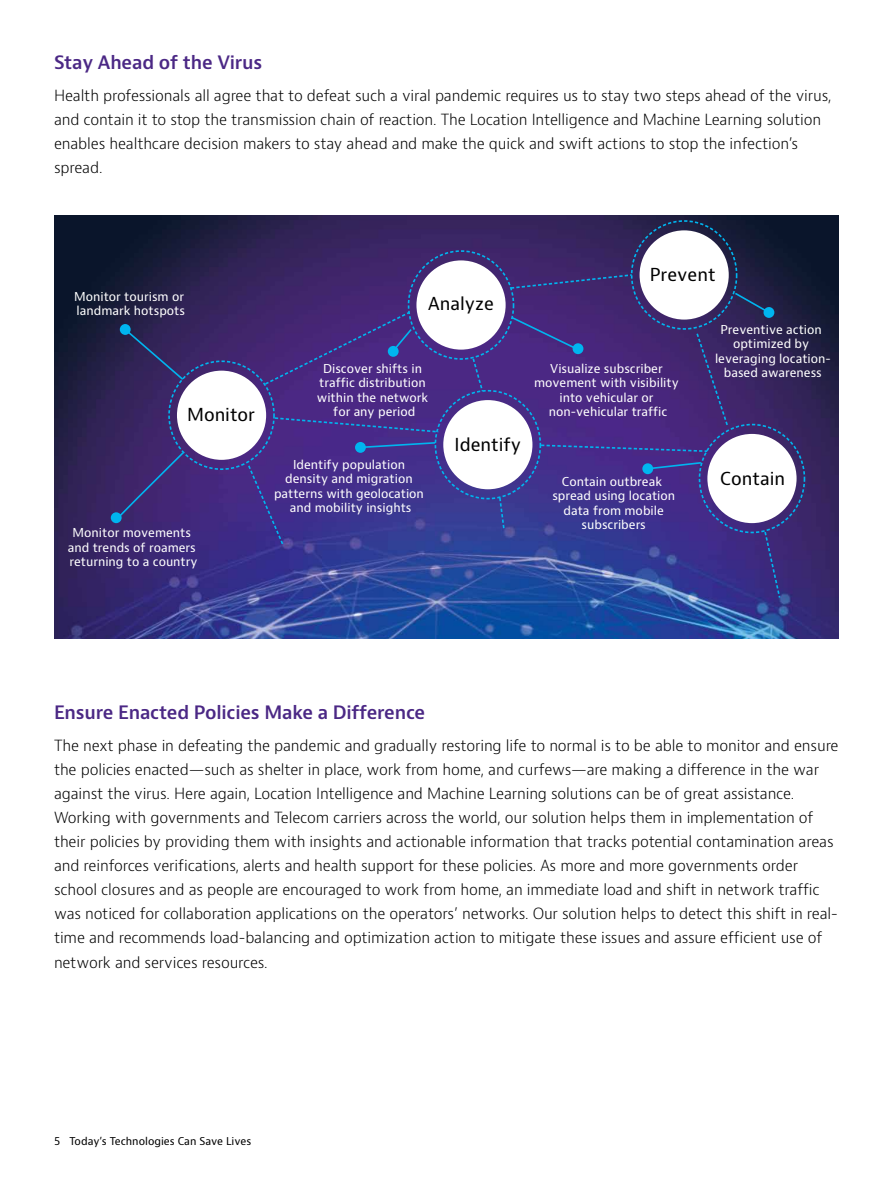
<style>
.page{position:relative;width:893px;height:1191px;background:#fff}
.page>*{position:absolute;margin:0;border:0;box-sizing:border-box;transform-origin:0 0}
.t1{font:600 18px "Bernino Sans";letter-spacing:-.01em;color:#4b2885}
.t2{font:17.4px "Bernino Sans";color:#000}
.t3{font:300 15px/24px "Bernino Sans";letter-spacing:-.01em;color:#000}
.t4{font:12px/14.4px "Bernino Sans";color:#fff;text-align:center}
.t5{font:10.5px "Bernino Sans";color:#000}
</style>
<div class="page">
<img style="left:54px;top:215px;width:785px;height:423px">
<div style="left:120px;top:324px;width:11px;height:11px;background:#00b5ef;border-radius:50%"></div>
<div style="left:111px;top:512px;width:11px;height:11px;background:#00b5ef;border-radius:50%"></div>
<div style="left:355px;top:442px;width:11px;height:11px;background:#00b5ef;border-radius:50%"></div>
<div style="left:573px;top:343px;width:10px;height:11px;background:#00b5ef;border-radius:50%"></div>
<div style="left:642px;top:463px;width:11px;height:11px;background:#00b5ef;border-radius:50%"></div>
<div style="left:763px;top:307px;width:11px;height:11px;background:#00b5ef;border-radius:50%"></div>
<div style="left:168px;top:360px;width:107px;height:110px;border:2px dashed #00b5ef;border-radius:50%"></div>
<div style="left:408px;top:250px;width:106px;height:110px;border:2px dashed #00b5ef;border-radius:50%"></div>
<div style="left:631px;top:220px;width:106px;height:110px;border:2px dashed #00b5ef;border-radius:50%"></div>
<div style="left:699px;top:424px;width:106px;height:109px;border:2px dashed #00b5ef;border-radius:50%"></div>
<svg style="left:123px;top:327px;width:62px;height:54px;background:#2f2a60"></svg>
<svg style="left:115px;top:451px;width:70px;height:70px;background:#3d2b73"></svg>
<svg style="left:359px;top:441px;width:78px;height:8px"></svg>
<svg style="left:263px;top:310px;width:150px;height:76px;background:#462a7e"></svg>
<svg style="left:510px;top:315px;width:70px;height:36px;background:#433085"></svg>
<svg style="left:471px;top:357px;width:13px;height:36px"></svg>
<svg style="left:498px;top:496px;width:8px;height:36px"></svg>
<svg style="left:539px;top:443px;width:170px;height:10px;background:#403791"></svg>
<svg style="left:646px;top:461px;width:57px;height:9px"></svg>
<svg style="left:763px;top:530px;width:18px;height:69px"></svg>
<svg style="left:695px;top:332px;width:35px;height:96px;background:#3f2970"></svg>
<svg style="left:733px;top:291px;width:38px;height:24px"></svg>
<svg style="left:273px;top:416px;width:167px;height:17px;background:#44318c"></svg>
<svg style="left:509px;top:273px;width:124px;height:17px;background:#3c2e75"></svg>
<svg style="left:246px;top:463px;width:39px;height:83px;background:#402e8b"></svg>
<div style="left:177px;top:371px;width:89px;height:89px;background:#fff;border-radius:50%"></div>
<div style="left:416px;top:260px;width:90px;height:89px;background:#fff;border-radius:50%"></div>
<div style="left:443px;top:400px;width:89px;height:89px;background:#fff;border-radius:50%"></div>
<div style="left:640px;top:230px;width:89px;height:89px;background:#fff;border-radius:50%"></div>
<div style="left:707px;top:434px;width:90px;height:89px;background:#fff;border-radius:50%"></div>
<p class="t1" style="left:54px;top:50px;width:210px">Stay Ahead of the Virus</p>
<p class="t3" style="left:54px;top:84px;width:779px">Health professionals all agree that to defeat such a viral pandemic requires us to stay two steps ahead of the virus, and contain it to stop the transmission chain of reaction. The Location Intelligence and Machine Learning solution enables healthcare decision makers to stay ahead and make the quick and swift actions to stop the infection’s spread.</p>
<p class="t4" style="left:74px;top:289px;width:112px;text-align:left">Monitor tourism or landmark hotspots</p>
<p class="t2" style="left:187px;top:404px;width:69px">Monitor</p>
<p class="t4" style="left:68px;top:526px;width:131px">Monitor movements and trends of roamers returning to a country</p>
<p class="t2" style="left:428px;top:293px;width:67px">Analyze</p>
<p class="t2" style="left:650px;top:263px;width:67px">Prevent</p>
<p class="t4" style="left:317px;top:361px;width:113px">Discover shifts in traffic distribution within the network for any period</p>
<p class="t4" style="left:534px;top:361px;width:146px">Visualize subscriber movement with visibility into vehicular or non-vehicular traffic</p>
<p class="t4" style="left:274px;top:457px;width:151px">Identify population density and migration patterns with geolocation and mobility insights</p>
<p class="t2" style="left:455px;top:433px;width:68px">Identify</p>
<p class="t4" style="left:552px;top:474px;width:124px">Contain outbreak spread using location data from mobile subscribers</p>
<p class="t4" style="left:715px;top:322px;width:117px">Preventive action optimized by leveraging location&shy;based awareness</p>
<p class="t2" style="left:720px;top:467px;width:66px">Contain</p>
<p class="t1" style="left:54px;top:700px;width:373px">Ensure Enacted Policies Make a Difference</p>
<p class="t3" style="left:54px;top:734px;width:786px">The next phase in defeating the pandemic and gradually restoring life to normal is to be able to monitor and ensure the policies enacted—such as shelter in place, work from home, and curfews—are making a difference in the war against the virus. Here again, Location Intelligence and Machine Learning solutions can be of great assistance.<br>Working with governments and Telecom carriers across the world, our solution helps them in implementation of their policies by providing them with insights and actionable information that tracks potential contamination areas and reinforces verifications, alerts and health support for these policies. As more and more governments order school closures and as people are encouraged to work from home, an immediate load and shift in network traffic was noticed for collaboration applications on the operators’ networks. Our solution helps to detect this shift in real&shy;time and recommends load-balancing and optimization action to mitigate these issues and assure efficient use of network and services resources.</p>
<p class="t5" style="left:54px;top:1134px;width:199px">5 Today’s Technologies Can Save Lives</p>
</div>
